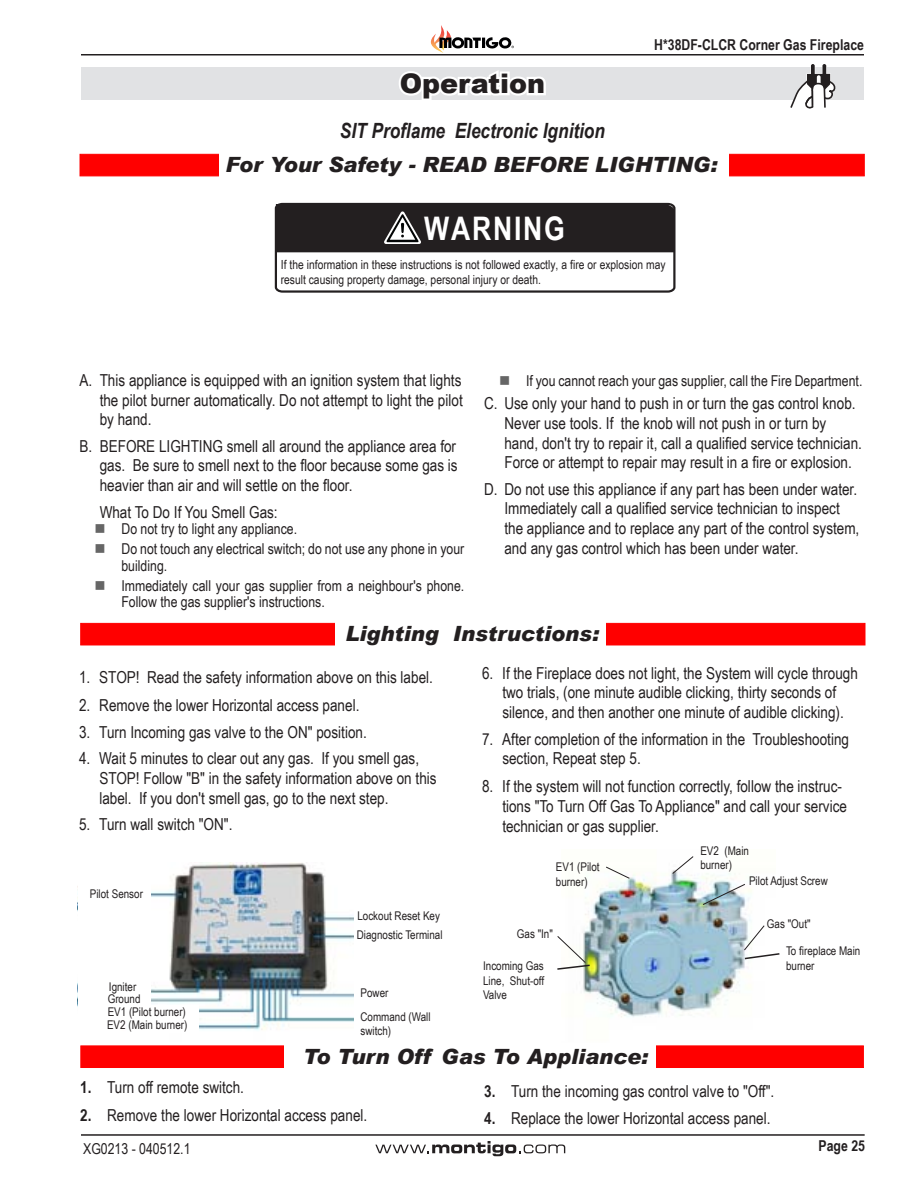
<style>
.page{position:relative;width:918px;height:1188px;background:#fff}
.page>*{position:absolute;margin:0;border:0;box-sizing:border-box;transform-origin:0 0}
.t1{font:700 32.4px "Arial Narrow";letter-spacing:.055em;color:#fff}
.t2{font:900 27px "Arial";color:#231f20}
.t3{font:italic 900 21px "Arial";color:#231f20}
.t4{font:italic 700 21px "Arial Narrow";color:#231f20}
.t5{font:16.5px/19.8px "Arial Narrow";color:#231f20}
.t6{font:15px/20px "Arial Narrow";color:#231f20}
.t7{font:700 15px "Arial Narrow";color:#231f20}
.t8{font:12.6px/14.7px "Arial Narrow";color:#231f20}
.t9{font:12px/14.4px "Arial Narrow";color:#231f20}
.s1{font-weight:700}
</style>
<div class="page">
<hr style="left:81px;top:1134px;width:784px;height:2px;background:#231f20">
<hr style="left:81px;top:54px;width:783px;height:2px;background:#231f20">
<svg style="left:375px;top:1141px;width:190px;height:15px"></svg>
<svg style="left:431px;top:25px;width:83px;height:28px"></svg>
<div style="left:81px;top:67px;width:783px;height:33px;background:#e1e2e4"></div>
<svg style="left:399px;top:70px;width:147px;height:30px"></svg>
<svg style="left:790px;top:64px;width:46px;height:45px"></svg>
<div style="left:81px;top:1046px;width:783px;height:22px;background:#f00"></div>
<div style="left:284px;top:1040px;width:371px;height:32px;background:#fff"></div>
<img style="left:583px;top:871px;width:169px;height:146px">
<div style="left:80px;top:154px;width:784px;height:22px;background:#f00;border:1px solid #f00"></div>
<div style="left:220px;top:150px;width:509px;height:30px;background:#fff"></div>
<div style="left:81px;top:623px;width:784px;height:22px;background:#f00;border:1px solid #f00"></div>
<div style="left:335px;top:618px;width:270px;height:32px;background:#fff"></div>
<img style="left:151px;top:862px;width:203px;height:169px">
<div style="left:130px;top:1005px;width:69px;height:28px;background:#fff"></div>
<svg style="left:672px;top:856px;width:22px;height:19px"></svg>
<svg style="left:605px;top:866px;width:25px;height:13px"></svg>
<svg style="left:702px;top:883px;width:44px;height:23px"></svg>
<svg style="left:557px;top:935px;width:34px;height:36px"></svg>
<svg style="left:743px;top:925px;width:37px;height:35px"></svg>
<svg style="left:274px;top:202px;width:402px;height:91px"></svg>
<h2 class="t2" style="left:400px;top:64px;width:147px">Operation</h2>
<p class="t4" style="left:340px;top:114px;width:267px">SIT Proflame Electronic Ignition</p>
<p class="t7" style="left:654px;top:33px;width:211px">H*38DF-CLCR Corner Gas Fireplace</p>
<p class="t4" style="left:308px;top:144px;width:328px">with American Flame Electronic Ignition</p>
<p class="t3" style="left:225px;top:152px;width:494px">For Your Safety - READ BEFORE LIGHTING:</p>
<h1 class="t1" style="left:424px;top:204px;width:142px">WARNING</h1>
<p class="t8" style="left:281px;top:257px;width:386px">If the information in these instructions is not followed exactly, a fire or explosion may result causing property damage, personal injury or death.</p>
<p class="t5" style="left:100px;top:369px;width:365px;text-align:justify;text-indent:-20px">A. This appliance is equipped with an ignition system that lights the pilot burner automatically. Do not attempt to light the pilot by hand.</p>
<p class="t5" style="left:100px;top:435px;width:360px;text-align:justify;text-indent:-20px">B. BEFORE LIGHTING smell all around the appliance area for gas. Be sure to smell next to the floor because some gas is heavier than air and will settle on the floor.</p>
<p class="t5" style="left:100px;top:501px;width:180px">What To Do If You Smell Gas:</p>
<p class="t6" style="left:121px;top:518px;width:344px">Do not try to light any appliance.<br>Do not touch any electrical switch; do not use any phone in your</p>
<p class="t6" style="left:121px;top:555px;width:344px">building.<br>Immediately call your gas supplier from a neighbour's phone.</p>
<p class="t6" style="left:121px;top:591px;width:205px">Follow the gas supplier's instructions.</p>
<p class="t6" style="left:526px;top:370px;width:338px">If you cannot reach your gas supplier, call the Fire Department.</p>
<p class="t5" style="left:504px;top:393px;width:359px;text-indent:-20px">C. Use only your hand to push in or turn the gas control knob.<br>Never use tools. If the knob will not push in or turn by hand, don't try to repair it, call a qualified service technician.<br>Force or attempt to repair may result in a fire or explosion.</p>
<p class="t5" style="left:504px;top:478px;width:357px;text-indent:-20px">D. Do not use this appliance if any part has been under water.<br>Immediately call a qualified service technician to inspect the appliance and to replace any part of the control system, and any gas control which has been under water.</p>
<p class="t3" style="left:346px;top:621px;width:255px">Lighting Instructions:</p>
<p class="t5" style="left:79px;top:667px;width:355px">1. STOP! Read the safety information above on this label.</p>
<p class="t5" style="left:79px;top:695px;width:282px">2. Remove the lower Horizontal access panel.</p>
<p class="t5" style="left:79px;top:721px;width:289px">3. Turn Incoming gas valve to the ON" position.</p>
<p class="t5" style="left:99px;top:748px;width:339px;text-indent:-20px">4. Wait 5 minutes to clear out any gas. If you smell gas,<br>STOP! Follow "B" in the safety information above on this label. If you don't smell gas, go to the next step.</p>
<p class="t5" style="left:79px;top:814px;width:155px">5. Turn wall switch "ON".</p>
<p class="t9" style="left:90px;top:886px;width:55px">Pilot Sensor</p>
<p class="t9" style="left:107px;top:979px;width:82px;line-height:12.9px">Igniter<br>Ground<br>EV1 (Pilot burner)<br>EV2 (Main burner)</p>
<p class="t9" style="left:357px;top:906px;width:87px;line-height:19px">Lockout Reset Key<br>Diagnostic Terminal</p>
<p class="t9" style="left:361px;top:981px;width:72px;line-height:23.2px">Power<br>Command (Wall</p>
<p class="t9" style="left:361px;top:1023px;width:32px">switch)</p>
<p class="t5" style="left:482px;top:662px;width:377px;text-align:center">6. If the Fireplace does not light, the System will cycle through two trials, (one minute audible clicking, thirty seconds of silence, and then another one minute of audible clicking).</p>
<p class="t5" style="left:502px;top:728px;width:348px;text-indent:-20px">7. After completion of the information in the Troubleshooting section, Repeat step 5.</p>
<p class="t5" style="left:502px;top:776px;width:346px;text-indent:-20px">8. If the system will not function correctly, follow the instruc&shy;tions "To Turn Off Gas To Appliance" and call your service technician or gas supplier.</p>
<p class="t9" style="left:556px;top:859px;width:45px">EV1 (Pilot burner)</p>
<p class="t9" style="left:700px;top:843px;width:50px">EV2 (Main burner)</p>
<p class="t9" style="left:749px;top:873px;width:80px">Pilot Adjust Screw</p>
<p class="t9" style="left:517px;top:926px;width:37px">Gas "In"</p>
<p class="t9" style="left:483px;top:958px;width:63px;text-align:justify">Incoming Gas Line, Shut-off Valve</p>
<p class="t9" style="left:767px;top:916px;width:45px">Gas "Out"</p>
<p class="t9" style="left:786px;top:943px;width:76px">To fireplace Main burner</p>
<p class="t3" style="left:303px;top:1043px;width:346px">To Turn Off Gas To Appliance:</p>
<p class="t5" style="left:80px;top:1077px;width:165px"><span class="s1">1.</span> Turn off remote switch.</p>
<p class="t5" style="left:80px;top:1105px;width:289px"><span class="s1">2.</span> Remove the lower Horizontal access panel.</p>
<p class="t6" style="left:83px;top:1138px;width:109px">XG0213 - 040512.1</p>
<p class="t5" style="left:484px;top:1080px;width:292px"><span class="s1">3.</span> Turn the incoming gas control valve to "Off".</p>
<p class="t5" style="left:484px;top:1108px;width:288px"><span class="s1">4.</span> Replace the lower Horizontal access panel.</p>
<p class="t7" style="left:819px;top:1135px;width:48px">Page 25</p>
</div>
